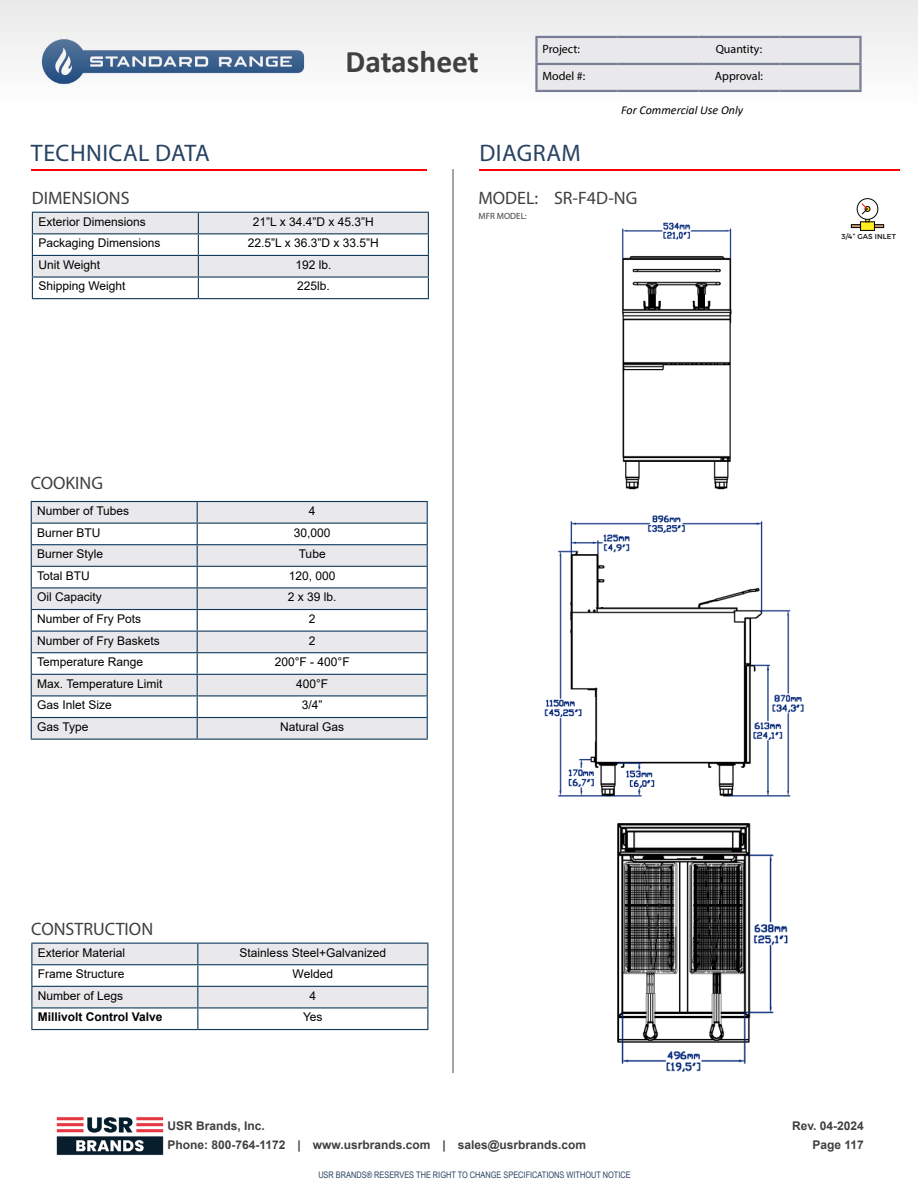
<style>
.page{position:relative;width:918px;height:1188px;background:#fff}
.page>*{position:absolute;margin:0;border:0;box-sizing:border-box;transform-origin:0 0}
.t1{font:700 31.5px "Calibri";color:#404042}
.t2{font:24px "Myriad Pro";letter-spacing:.02em;color:#274262}
.t3{font:18px "Myriad Pro";color:#404042}
.t4{font:12px "Arial";color:#000}
.t5{font:700 12px/19.5px "Arial";color:#404042}
.t6{font:12px "Myriad Pro";color:#000}
.t7{font:700 12px "Arial";color:#000}
.t8{font:italic 12px "Calibri";color:#000}
.t9{font:9px "Arial Narrow";color:#274262}
.t10{font:9px "Myriad Pro";color:#404042}
.t11{font:500 7.2px "Montserrat";letter-spacing:.015em;color:#231f20}
</style>
<div class="page">
<hr style="left:31px;top:169px;width:396px;height:2px;background:#f00">
<hr style="left:479px;top:169px;width:420px;height:2px;background:#f00">
<hr style="left:452px;top:169px;width:2px;height:904px;background:#a7a5a5">
<img style="left:56px;top:1117px;width:108px;height:38px">
<div style="left:861px;top:222px;width:13px;height:8px;background:#fcee21"></div>
<div style="left:860px;top:222px;width:15px;height:9px;border:1px solid #000"></div>
<div style="left:857px;top:198px;width:21px;height:22px;border:1px solid #000;border-radius:50%"></div>
<svg style="left:851px;top:202px;width:33px;height:26px"></svg>
<svg style="left:32px;top:212px;width:397px;height:86px"></svg>
<hr style="left:32px;top:298px;width:166px;height:1px;background:#113a5b">
<hr style="left:198px;top:298px;width:231px;height:1px;background:#113a5b">
<svg style="left:32px;top:502px;width:395px;height:237px;fill:#e9e9ec"></svg>
<hr style="left:31px;top:501px;width:166px;height:1px;background:#113a5b">
<hr style="left:197px;top:501px;width:231px;height:1px;background:#113a5b">
<hr style="left:31px;top:523px;width:166px;height:1px;background:#113a5b">
<hr style="left:197px;top:523px;width:231px;height:1px;background:#113a5b">
<hr style="left:31px;top:544px;width:166px;height:1px;background:#113a5b">
<hr style="left:197px;top:544px;width:231px;height:1px;background:#113a5b">
<hr style="left:31px;top:566px;width:166px;height:1px;background:#113a5b">
<hr style="left:197px;top:566px;width:231px;height:1px;background:#113a5b">
<hr style="left:31px;top:587px;width:166px;height:1px;background:#113a5b">
<hr style="left:197px;top:587px;width:231px;height:1px;background:#113a5b">
<hr style="left:31px;top:609px;width:166px;height:1px;background:#113a5b">
<hr style="left:197px;top:609px;width:231px;height:1px;background:#113a5b">
<hr style="left:31px;top:631px;width:166px;height:1px;background:#113a5b">
<hr style="left:197px;top:631px;width:231px;height:1px;background:#113a5b">
<hr style="left:31px;top:652px;width:166px;height:1px;background:#113a5b">
<hr style="left:197px;top:652px;width:231px;height:1px;background:#113a5b">
<hr style="left:31px;top:674px;width:166px;height:1px;background:#113a5b">
<hr style="left:197px;top:674px;width:231px;height:1px;background:#113a5b">
<hr style="left:31px;top:695px;width:166px;height:1px;background:#113a5b">
<hr style="left:197px;top:695px;width:231px;height:1px;background:#113a5b">
<hr style="left:31px;top:717px;width:166px;height:1px;background:#113a5b">
<svg style="left:31px;top:502px;width:1px;height:237px"></svg>
<hr style="left:197px;top:717px;width:231px;height:1px;background:#113a5b">
<svg style="left:197px;top:502px;width:1px;height:237px"></svg>
<svg style="left:427px;top:502px;width:1px;height:237px"></svg>
<hr style="left:31px;top:739px;width:166px;height:1px;background:#113a5b">
<hr style="left:197px;top:739px;width:231px;height:1px;background:#113a5b">
<svg style="left:31px;top:943px;width:397px;height:86px"></svg>
<hr style="left:31px;top:1029px;width:167px;height:1px;background:#113a5b">
<hr style="left:198px;top:1029px;width:230px;height:1px;background:#113a5b">
<img style="left:622px;top:222px;width:110px;height:268px">
<img style="left:544px;top:515px;width:260px;height:282px">
<img style="left:617px;top:823px;width:171px;height:249px">
<svg style="left:0;top:0;width:918px;height:93px;fill:#efefef"></svg>
<div style="left:538px;top:38px;width:321px;height:52px;background:#e9e9ec"></div>
<hr style="left:535px;top:36px;width:82px;height:2px;background:#777d95">
<hr style="left:535px;top:38px;width:3px;height:25px;background:#777d95">
<hr style="left:617px;top:36px;width:81px;height:2px;background:#777d95">
<hr style="left:698px;top:36px;width:81px;height:2px;background:#777d95">
<hr style="left:779px;top:36px;width:83px;height:2px;background:#777d95">
<hr style="left:859px;top:38px;width:3px;height:25px;background:#777d95">
<hr style="left:535px;top:63px;width:82px;height:2px;background:#777d95">
<hr style="left:535px;top:65px;width:3px;height:25px;background:#777d95">
<hr style="left:617px;top:63px;width:81px;height:2px;background:#777d95">
<hr style="left:698px;top:63px;width:81px;height:2px;background:#777d95">
<hr style="left:779px;top:63px;width:83px;height:2px;background:#777d95">
<hr style="left:859px;top:65px;width:3px;height:25px;background:#777d95">
<hr style="left:535px;top:90px;width:82px;height:2px;background:#777d95">
<hr style="left:617px;top:90px;width:81px;height:2px;background:#777d95">
<hr style="left:698px;top:90px;width:81px;height:2px;background:#777d95">
<hr style="left:779px;top:90px;width:83px;height:2px;background:#777d95">
<h1 class="t1" style="left:346px;top:40px;width:135px">Datasheet</h1>
<p class="t6" style="left:542px;top:42px;width:39px">Project:</p>
<p class="t6" style="left:716px;top:42px;width:48px">Quantity:</p>
<p class="t6" style="left:542px;top:69px;width:44px">Model #:</p>
<p class="t6" style="left:715px;top:69px;width:50px">Approval:</p>
<p class="t8" style="left:621px;top:102px;width:123px">For Commercial Use Only</p>
<h2 class="t2" style="left:31px;top:138px;width:181px">TECHNICAL DATA</h2>
<h2 class="t2" style="left:479px;top:138px;width:103px">DIAGRAM</h2>
<h3 class="t3" style="left:478px;top:186px;width:61px">MODEL:</h3>
<p class="t10" style="left:478px;top:210px;width:50px">MFR MODEL:</p>
<h3 class="t3" style="left:32px;top:186px;width:99px">DIMENSIONS</h3>
<h3 class="t3" style="left:554px;top:186px;width:85px">SR-F4D-NG</h3>
<p class="t4" style="left:38px;top:213px;width:109px">Exterior Dimensions</p>
<p class="t4" style="left:253px;top:213px;width:122px">21”L x 34.4”D x 45.3”H</p>
<p class="t4" style="left:38px;top:235px;width:124px">Packaging Dimensions</p>
<p class="t4" style="left:248px;top:235px;width:132px">22.5”L x 36.3”D x 33.5”H</p>
<p class="t4" style="left:38px;top:256px;width:63px">Unit Weight</p>
<p class="t4" style="left:295px;top:256px;width:38px">192 lb.</p>
<p class="t4" style="left:38px;top:278px;width:89px">Shipping Weight</p>
<p class="t4" style="left:297px;top:278px;width:34px">225lb.</p>
<h3 class="t3" style="left:31px;top:472px;width:74px">COOKING</h3>
<p class="t4" style="left:37px;top:502px;width:94px">Number of Tubes</p>
<p class="t4" style="left:309px;top:502px;width:8px">4</p>
<p class="t4" style="left:37px;top:524px;width:65px">Burner BTU</p>
<p class="t4" style="left:294px;top:524px;width:38px">30,000</p>
<p class="t4" style="left:37px;top:546px;width:68px">Burner Style</p>
<p class="t4" style="left:299px;top:546px;width:28px">Tube</p>
<p class="t4" style="left:37px;top:567px;width:54px">Total BTU</p>
<p class="t4" style="left:289px;top:567px;width:48px">120, 000</p>
<p class="t4" style="left:37px;top:589px;width:66px">Oil Capacity</p>
<p class="t4" style="left:288px;top:589px;width:50px">2 x 39 lb.</p>
<p class="t4" style="left:37px;top:610px;width:106px">Number of Fry Pots</p>
<p class="t4" style="left:309px;top:610px;width:8px">2</p>
<p class="t4" style="left:37px;top:632px;width:124px">Number of Fry Baskets</p>
<p class="t4" style="left:309px;top:632px;width:8px">2</p>
<p class="t4" style="left:37px;top:654px;width:108px">Temperature Range</p>
<p class="t4" style="left:275px;top:654px;width:76px">200°F - 400°F</p>
<p class="t4" style="left:37px;top:675px;width:127px">Max. Temperature Limit</p>
<p class="t4" style="left:296px;top:675px;width:34px">400°F</p>
<p class="t4" style="left:37px;top:697px;width:76px">Gas Inlet Size</p>
<p class="t4" style="left:302px;top:697px;width:22px">3/4”</p>
<p class="t4" style="left:37px;top:718px;width:53px">Gas Type</p>
<p class="t4" style="left:280px;top:718px;width:66px">Natural Gas</p>
<h3 class="t3" style="left:31px;top:917px;width:123px">CONSTRUCTION</h3>
<p class="t4" style="left:38px;top:944px;width:89px">Exterior Material</p>
<p class="t4" style="left:240px;top:944px;width:148px">Stainless Steel+Galvanized</p>
<p class="t4" style="left:38px;top:966px;width:88px">Frame Structure</p>
<p class="t4" style="left:293px;top:966px;width:42px">Welded</p>
<p class="t4" style="left:38px;top:987px;width:87px">Number of Legs</p>
<p class="t4" style="left:310px;top:987px;width:8px">4</p>
<p class="t7" style="left:38px;top:1009px;width:126px">Millivolt Control Valve</p>
<p class="t4" style="left:303px;top:1009px;width:21px">Yes</p>
<p class="t11" style="left:841px;top:230px;width:56px">3/4” GAS INLET</p>
<p class="t5" style="left:167px;top:1116px;width:420px">USR Brands, Inc.<br>Phone: 800-764-1172 | www.usrbrands.com | sales@usrbrands.com</p>
<p class="t5" style="left:792px;top:1116px;width:73px;text-align:right">Rev. 04-2024<br>Page 117</p>
<p class="t9" style="left:318px;top:1168px;width:314px">USR BRANDS® RESERVES THE RIGHT TO CHANGE SPECIFICATIONS WITHOUT NOTICE</p>
</div>
